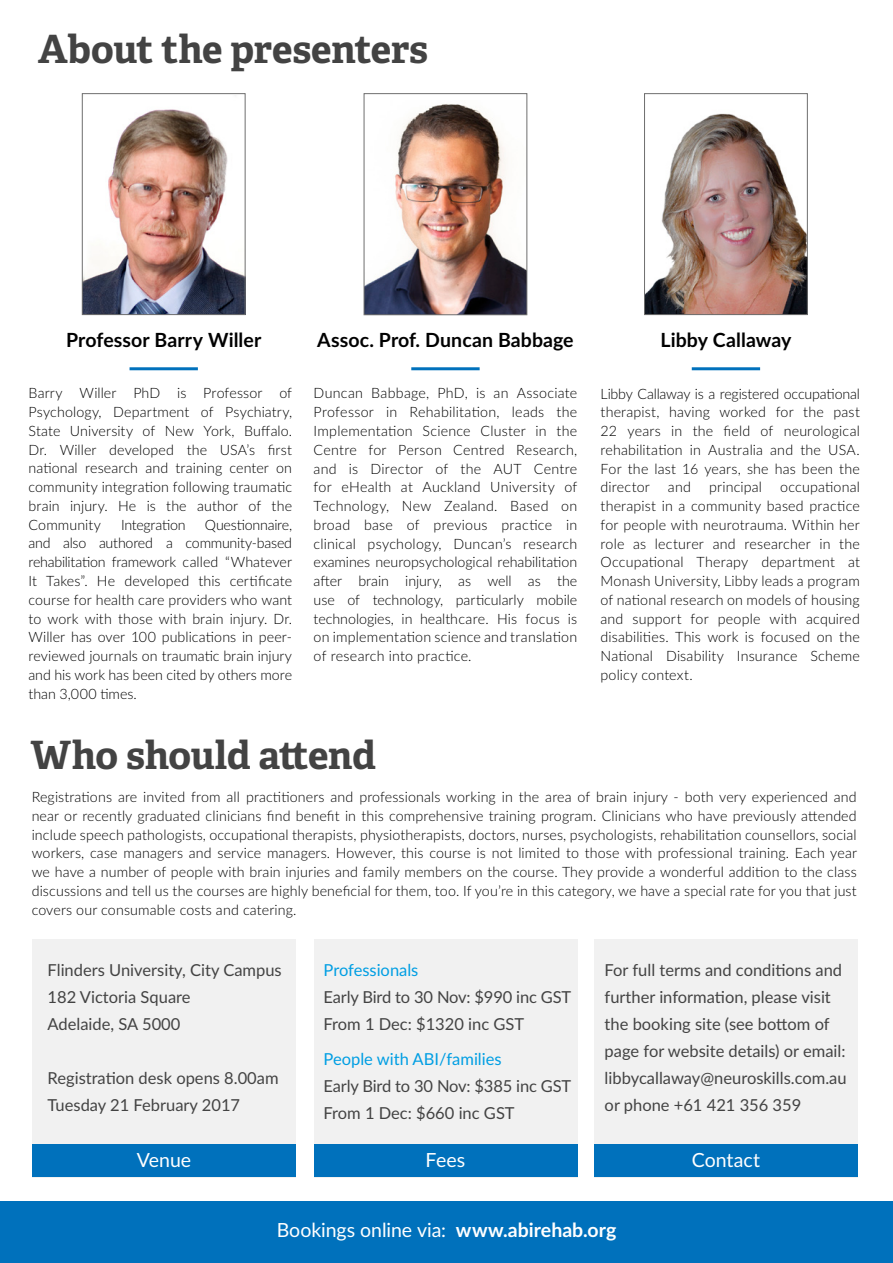
<style>
.page{position:relative;width:893px;height:1263px;background:#fff}
.page>*{position:absolute;margin:0;border:0;box-sizing:border-box;transform-origin:0 0}
.t1{font:700 39px "Adelle PE";letter-spacing:-.01em;color:#434343}
.t2{font:700 19.5px "Lato";letter-spacing:.005em;color:#000}
.t3{font:19.5px "Lato";color:#fff}
.t4{font:16.5px/27px "Lato";color:#434343}
.t5{font:16.5px "Lato";color:#009ee3}
.t6{font:300 14.25px/18.8px "Lato";letter-spacing:.01em;color:#000;text-align:justify}
.t7{font:300 14.25px "Lato";letter-spacing:-.02em;color:#000}
.s1{font-weight:700}
</style>
<div class="page">
<div style="left:0;top:1201px;width:893px;height:62px;background:#0071bc"></div>
<img style="left:366px;top:104px;width:159px;height:209px">
<div style="left:364px;top:94px;width:163px;height:221px;border:1px solid #6e6e6e"></div>
<img style="left:646px;top:113px;width:159px;height:200px">
<div style="left:644px;top:94px;width:163px;height:221px;border:1px solid #6e6e6e"></div>
<hr style="left:130px;top:367px;width:68px;height:3px;background:#0071bc">
<hr style="left:692px;top:367px;width:68px;height:3px;background:#0071bc">
<hr style="left:411px;top:367px;width:69px;height:3px;background:#0071bc">
<div style="left:32px;top:939px;width:264px;height:238px;background:#f1f1f1"></div>
<div style="left:314px;top:939px;width:264px;height:238px;background:#f1f1f1"></div>
<div style="left:594px;top:939px;width:264px;height:238px;background:#f1f1f1"></div>
<div style="left:32px;top:1145px;width:264px;height:32px;background:#0071bc"></div>
<div style="left:314px;top:1145px;width:263px;height:32px;background:#0071bc"></div>
<div style="left:594px;top:1145px;width:264px;height:32px;background:#0071bc"></div>
<img style="left:84px;top:109px;width:159px;height:204px">
<div style="left:82px;top:94px;width:163px;height:221px;border:1px solid #6e6e6e"></div>
<h1 class="t1" style="left:38px;top:21px;width:391px">About the presenters</h1>
<h2 class="t2" style="left:66px;top:326px;width:197px">Professor Barry Willer</h2>
<h2 class="t2" style="left:317px;top:326px;width:258px">Assoc. Prof. Duncan Babbage</h2>
<h2 class="t2" style="left:661px;top:326px;width:132px">Libby Callaway</h2>
<p class="t6" style="left:28px;top:383px;width:265px">Barry Willer PhD is Professor of Psychology, Department of Psychiatry, State University of New York, Buffalo.<br>Dr. Willer developed the USA’s first national research and training center on community integration following traumatic brain injury. He is the author of the Community</p>
<p class="t6" style="left:28px;top:515px;width:265px;text-indent:176px">Questionnaire, and also authored a community-based rehabilitation framework called “Whatever It Takes”. He developed this certificate course for health care providers who want to work with those with brain injury. Dr.<br>Willer has over 100 publications in peer&shy;reviewed journals on traumatic brain injury and his work has been cited by others more than 3,000 times.</p>
<p class="t7" style="left:121px;top:515px;width:66px">Integration</p>
<p class="t6" style="left:314px;top:383px;width:265px">Duncan Babbage, PhD, is an Associate Professor in Rehabilitation, leads the Implementation Science Cluster in the Centre for Person Centred Research, and is Director of the AUT Centre for eHealth at Auckland University of Technology, New Zealand. Based on broad base of previous practice in clinical psychology, Duncan’s research examines neuropsychological rehabilitation after brain injury, as well as the use of technology, particularly mobile technologies, in healthcare. His focus is on implementation science and translation of research into practice.</p>
<p class="t6" style="left:600px;top:383px;width:261px">Libby Callaway is a registered occupational therapist, having worked for the past 22 years in the field of neurological rehabilitation in Australia and the USA.<br>For the last 16 years, she has been the director</p>
<p class="t6" style="left:600px;top:477px;width:261px;text-indent:180px">occupational therapist in a community based practice for people with neurotrauma. Within her role as lecturer and researcher in the Occupational Therapy department at Monash University, Libby leads a program of national research on models of housing and support for people with acquired disabilities. This work is focused on the National Disability Insurance Scheme policy context.</p>
<p class="t6" style="left:668px;top:477px;width:24px">and</p>
<p class="t6" style="left:709px;top:477px;width:55px">principal</p>
<h1 class="t1" style="left:31px;top:726px;width:347px">Who should attend</h1>
<p class="t6" style="left:32px;top:787px;width:827px">Registrations are invited from all practitioners and professionals working in the area of brain injury - both very experienced and near or recently graduated clinicians find benefit in this comprehensive training program. Clinicians who have previously attended include speech pathologists, occupational therapists, physiotherapists, doctors, nurses, psychologists, rehabilitation counsellors, social workers, case managers and service managers. However, this course is not limited to those with professional training. Each year we have a number of people with brain injuries and family members on the course. They provide a wonderful addition to the class discussions and tell us the courses are highly beneficial for them, too. If you’re in this category, we have a special rate for you that just covers our consumable costs and catering.</p>
<p class="t4" style="left:48px;top:955px;width:236px">Flinders University, City Campus<br>182 Victoria Square<br>Adelaide, SA 5000</p>
<p class="t4" style="left:48px;top:1063px;width:232px">Registration desk opens 8.00am<br>Tuesday 21 February 2017</p>
<p class="t5" style="left:324px;top:958px;width:96px">Professionals</p>
<p class="t4" style="left:324px;top:982px;width:249px">Early Bird to 30 Nov: $990 inc GST<br>From 1 Dec: $1320 inc GST</p>
<p class="t5" style="left:324px;top:1047px;width:180px">People with ABI/families</p>
<p class="t4" style="left:324px;top:1072px;width:249px">Early Bird to 30 Nov: $385 inc GST<br>From 1 Dec: $660 inc GST</p>
<p class="t4" style="left:605px;top:955px;width:244px">For full terms and conditions and further information, please visit the booking site (see bottom of page for website details) or email: libbycallaway@neuroskills.com.au or phone +61 421 356 359</p>
<h2 class="t3" style="left:137px;top:1146px;width:56px">Venue</h2>
<h2 class="t3" style="left:426px;top:1146px;width:41px">Fees</h2>
<h2 class="t3" style="left:692px;top:1146px;width:70px">Contact</h2>
<h2 class="t3" style="left:277px;top:1216px;width:341px">Bookings online via: <span class="s1">www.abirehab.org</span></h2>
</div>
